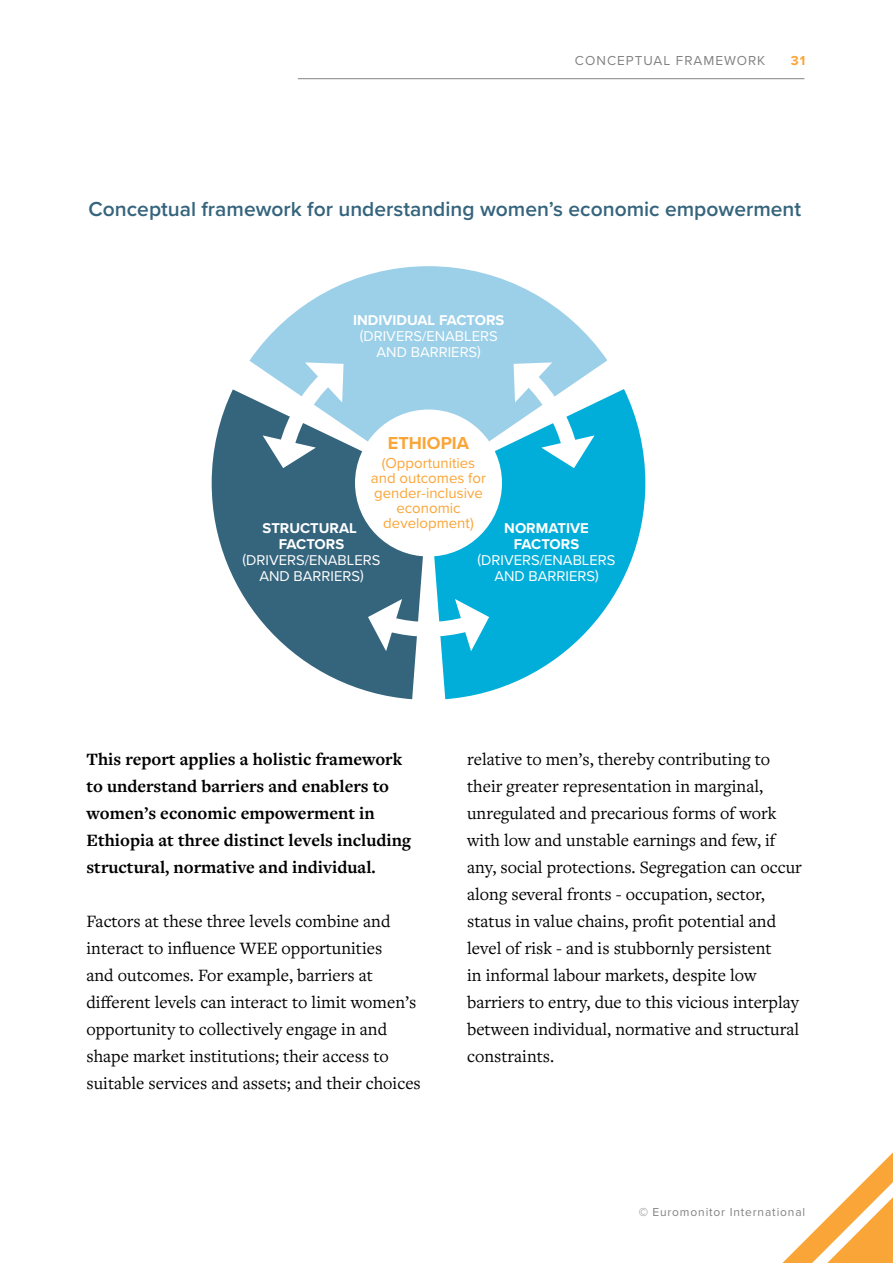
<style>
.page{position:relative;width:893px;height:1263px;background:#fff}
.page>*{position:absolute;margin:0;border:0;box-sizing:border-box;transform-origin:0 0}
.t1{font:600 21px "Proxima Nova";color:#35647d}
.t2{font:18px/27px "Freight Text Pro";color:#000}
.t3{font:700 18px/27px "Freight Text Pro";color:#000}
.t4{font:700 18px "Proxima Nova";color:#faa537}
.t5{font:15px/15px "Proxima Nova";color:#faa537;text-align:center}
.t6{font:14.7px/16.2px "Proxima Nova";color:#fff;text-align:center}
.t7{font:700 14.7px/16.2px "Proxima Nova";color:#fff;text-align:center}
.t8{font:13.5px "Proxima Nova";letter-spacing:.075em;color:#828282}
.t9{font:700 13.5px "Proxima Nova";color:#faa537}
.t10{font:12px "Proxima Nova";letter-spacing:.07em;color:#828282}
</style>
<div class="page">
<svg style="left:782px;top:1152px;width:111px;height:111px"></svg>
<hr style="left:298px;top:78px;width:506px;height:1px;background:#828282">
<svg style="left:434px;top:389px;width:211px;height:310px;fill:#00aed9"></svg>
<svg style="left:249px;top:266px;width:358px;height:217px;fill:#9cd0e9"></svg>
<svg style="left:212px;top:389px;width:216px;height:310px;fill:#35647d"></svg>
<div style="left:355px;top:409px;width:147px;height:147px;background:#fff;border-radius:50%"></div>
<svg style="left:368px;top:599px;width:121px;height:52px"></svg>
<svg style="left:263px;top:362px;width:81px;height:106px"></svg>
<svg style="left:514px;top:362px;width:80px;height:106px"></svg>
<p class="t8" style="left:575px;top:50px;width:192px">CONCEPTUAL FRAMEWORK</p>
<p class="t9" style="left:791px;top:50px;width:16px">31</p>
<p class="t1" style="left:89px;top:193px;width:714px">Conceptual framework for understanding women’s economic empowerment</p>
<p class="t7" style="left:353px;top:311px;width:153px">INDIVIDUAL FACTORS</p>
<p class="t6" style="left:360px;top:327px;width:139px">(DRIVERS/ENABLERS<br>AND BARRIERS)</p>
<p class="t4" style="left:388px;top:430px;width:83px">ETHIOPIA</p>
<p class="t5" style="left:371px;top:455px;width:117px">(Opportunities and outcomes for gender-inclusive economic development)</p>
<p class="t7" style="left:262px;top:519px;width:96px">STRUCTURAL<br>FACTORS</p>
<p class="t6" style="left:243px;top:551px;width:139px">(DRIVERS/ENABLERS<br>AND BARRIERS)</p>
<p class="t7" style="left:504px;top:519px;width:86px">NORMATIVE<br>FACTORS</p>
<p class="t6" style="left:478px;top:551px;width:139px">(DRIVERS/ENABLERS<br>AND BARRIERS)</p>
<p class="t3" style="left:87px;top:745px;width:326px">This report applies a holistic framework to understand barriers and enablers to women’s economic empowerment in Ethiopia at three distinct levels including structural, normative and individual.</p>
<p class="t2" style="left:87px;top:907px;width:336px">Factors at these three levels combine and interact to influence WEE opportunities<br>and outcomes. For example, barriers at different levels can interact to limit women’s opportunity to collectively engage in and shape market institutions; their access to suitable services and assets; and their choices</p>
<p class="t2" style="left:467px;top:745px;width:336px">relative to men’s, thereby contributing to their greater representation in marginal, unregulated and precarious forms of work with low and unstable earnings and few, if any, social protections. Segregation can occur along several fronts - occupation, sector, status in value chains, profit potential and level of risk - and is stubbornly persistent<br>in informal labour markets, despite low barriers to entry, due to this vicious interplay between individual, normative and structural constraints.</p>
<p class="t10" style="left:639px;top:1203px;width:168px">© Euromonitor International</p>
</div>
